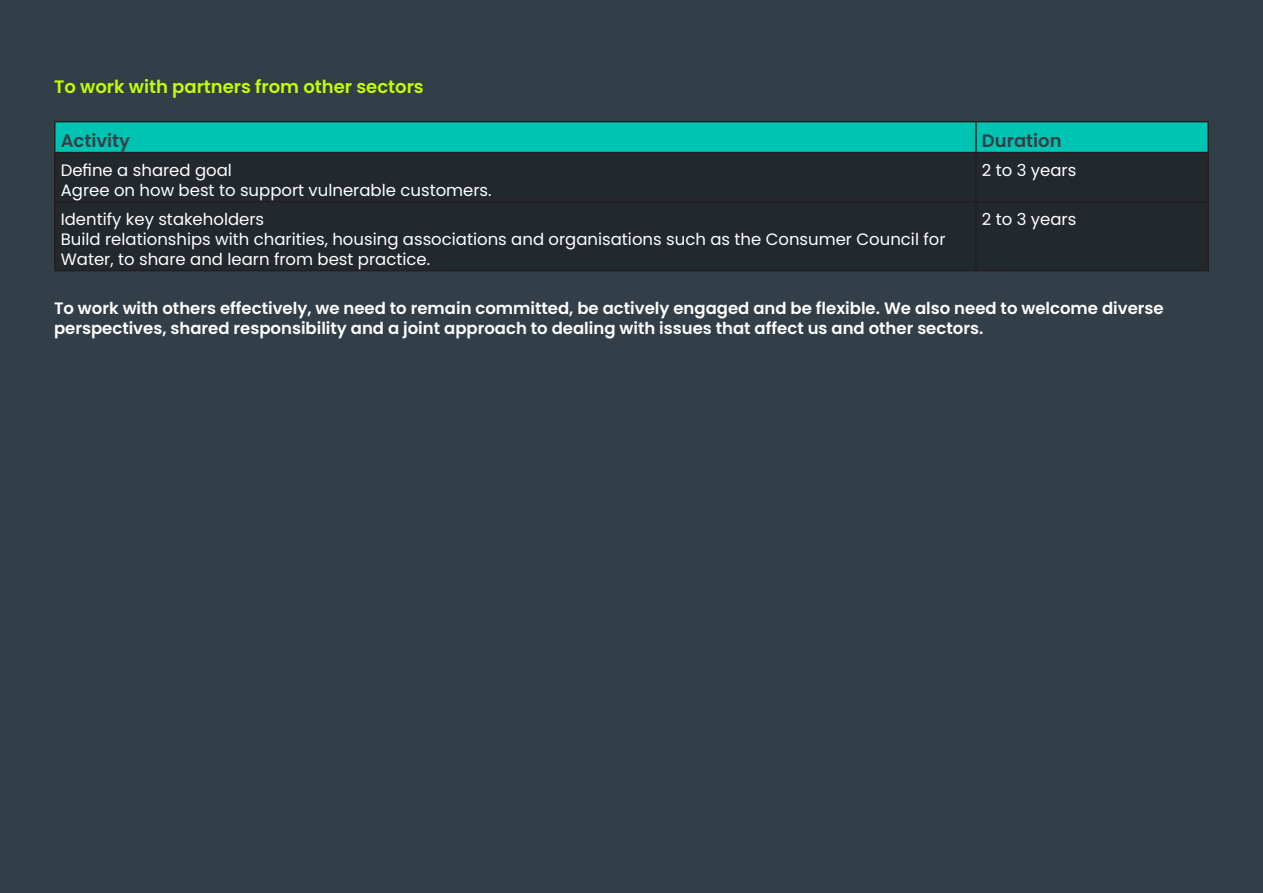
<style>
.page{position:relative;width:1263px;height:893px;background:#333f48}
.page>*{position:absolute;margin:0;border:0;box-sizing:border-box;transform-origin:0 0}
.t1{font:600 18px "Poppins";color:#bfff00}
.t2{font:600 18px "Poppins";color:#333f48}
.t3{font:16.5px/19.8px "Poppins";color:#fff}
.t4{font:600 16.5px "Poppins";color:#fff}
</style>
<div class="page">
<div style="left:56px;top:122px;width:1151px;height:30px;background:#00c4b3"></div>
<div style="left:56px;top:153px;width:1151px;height:117px;background:#21282e"></div>
<hr style="left:54px;top:121px;width:922px;height:1px;background:#231f20">
<hr style="left:54px;top:122px;width:2px;height:30px;background:#231f20">
<hr style="left:976px;top:121px;width:233px;height:1px;background:#231f20">
<hr style="left:975px;top:122px;width:2px;height:30px;background:#231f20">
<hr style="left:1207px;top:122px;width:2px;height:30px;background:#231f20">
<hr style="left:54px;top:152px;width:922px;height:1px;background:#231f20">
<hr style="left:54px;top:153px;width:2px;height:48px;background:#231f20">
<hr style="left:976px;top:152px;width:233px;height:1px;background:#231f20">
<hr style="left:975px;top:153px;width:2px;height:48px;background:#231f20">
<hr style="left:1207px;top:153px;width:2px;height:48px;background:#231f20">
<hr style="left:54px;top:201px;width:922px;height:1px;background:#231f20">
<hr style="left:54px;top:202px;width:2px;height:68px;background:#231f20">
<hr style="left:976px;top:201px;width:233px;height:1px;background:#231f20">
<hr style="left:975px;top:202px;width:2px;height:68px;background:#231f20">
<hr style="left:1207px;top:202px;width:2px;height:68px;background:#231f20">
<hr style="left:54px;top:270px;width:922px;height:1px;background:#231f20">
<hr style="left:976px;top:270px;width:233px;height:1px;background:#231f20">
<p class="t1" style="left:54px;top:77px;width:371px">To work with partners from other sectors</p>
<p class="t2" style="left:61px;top:130px;width:71px">Activity</p>
<p class="t2" style="left:982px;top:130px;width:81px">Duration</p>
<p class="t3" style="left:61px;top:160px;width:173px">Define a shared goal</p>
<p class="t3" style="left:61px;top:180px;width:432px">Agree on how best to support vulnerable customers.</p>
<p class="t3" style="left:982px;top:160px;width:96px">2 to 3 years</p>
<p class="t3" style="left:61px;top:209px;width:205px">Identify key stakeholders</p>
<p class="t3" style="left:61px;top:229px;width:886px">Build relationships with charities, housing associations and organisations such as the Consumer Council for<br>Water, to share and learn from best practice.</p>
<p class="t3" style="left:982px;top:209px;width:96px">2 to 3 years</p>
<p class="t4" style="left:54px;top:299px;width:1111px">To work with others effectively, we need to remain committed, be actively engaged and be flexible. We also need to welcome diverse</p>
<p class="t4" style="left:54px;top:318px;width:931px">perspectives, shared responsibility and a joint approach to dealing with issues that affect us and other sectors.</p>
</div>
